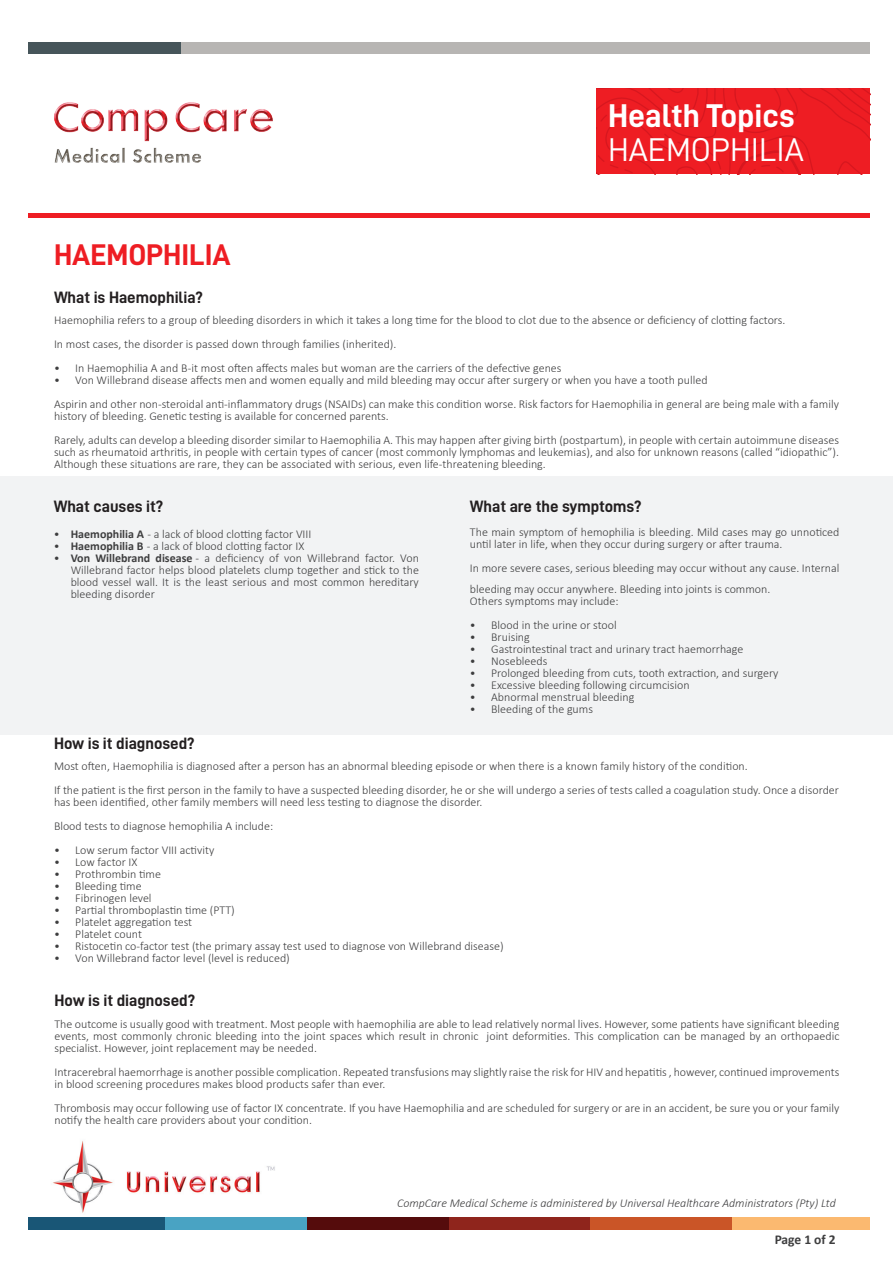
<style>
.page{position:relative;width:893px;height:1263px;background:#fff}
.page>*{position:absolute;margin:0;border:0;box-sizing:border-box;transform-origin:0 0}
.t1{font:33px "D DIN Bold";color:#fff}
.t2{font:33px "D DIN";color:#fff}
.t3{font:30px "D DIN Bold";color:#ee1d23}
.t4{font:16.5px "D DIN Bold";color:#231f20}
.t5{font:700 13.5px "Calibri";letter-spacing:-.005em;color:#3e3e3f}
.t6{font:300 12px/12px "Calibri";color:#3e3e3f}
.t7{font:italic 300 12px "Calibri";color:#3e3e3f}
.s1{font-weight:700}
</style>
<div class="page">
<div style="left:0;top:477px;width:893px;height:258px;background:#f2f3f4"></div>
<svg style="left:596px;top:88px;width:274px;height:86px;background:#ec1c22"></svg>
<hr style="left:28px;top:214px;width:842px;height:4px;background:#ee1d23">
<div style="left:28px;top:42px;width:154px;height:12px;background:#46555a"></div>
<div style="left:182px;top:42px;width:688px;height:12px;background:#b7b5b3"></div>
<img style="left:54px;top:102px;width:219px;height:61px">
<img style="left:53px;top:1141px;width:222px;height:72px">
<div style="left:28px;top:1216px;width:138px;height:13px;background:#195676"></div>
<div style="left:165px;top:1216px;width:142px;height:13px;background:#49a3c3"></div>
<div style="left:307px;top:1216px;width:142px;height:13px;background:#550c0c"></div>
<div style="left:449px;top:1216px;width:141px;height:13px;background:#8f251c"></div>
<div style="left:590px;top:1216px;width:142px;height:13px;background:#ca5527"></div>
<div style="left:732px;top:1216px;width:138px;height:13px;background:#fbb970"></div>
<h1 class="t1" style="left:608px;top:97px;width:188px">Health Topics</h1>
<h1 class="t2" style="left:608px;top:132px;width:197px">HAEMOPHILIA</h1>
<h2 class="t3" style="left:54px;top:238px;width:178px">HAEMOPHILIA</h2>
<h3 class="t4" style="left:54px;top:288px;width:151px">What is Haemophilia?</h3>
<p class="t6" style="left:54px;top:307px;width:733px;line-height:24px">Haemophilia refers to a group of bleeding disorders in which it takes a long time for the blood to clot due to the absence or deficiency of clotting factors.<br>In most cases, the disorder is passed down through families (inherited).</p>
<p class="t6" style="left:54px;top:361px;width:509px">• In Haemophilia A and B -it most often affects males but woman are the carriers of the defective genes</p>
<p class="t6" style="left:54px;top:367px;width:786px;line-height:24px">• Von Willebrand disease affects men and women equally and mild bleeding may occur after surgery or when you have a tooth pulled<br>Aspirin and other non-steroidal anti-inflammatory drugs (NSAIDs) can make this condition worse. Risk factors for Haemophilia in general are being male with a family</p>
<p class="t6" style="left:54px;top:403px;width:786px;line-height:24px">history of bleeding. Genetic testing is available for concerned parents.<br>Rarely, adults can develop a bleeding disorder similar to Haemophilia A. This may happen after giving birth (postpartum), in people with certain autoimmune diseases</p>
<p class="t6" style="left:54px;top:445px;width:786px">such as rheumatoid arthritis, in people with certain types of cancer (most commonly lymphomas and leukemias), and also for unknown reasons (called “idiopathic”).<br>Although these situations are rare, they can be associated with serious, even life-threatening bleeding.</p>
<h3 class="t4" style="left:54px;top:497px;width:111px">What causes it?</h3>
<p class="t6" style="left:54px;top:528px;width:259px">• <span class="s1">Haemophilia A</span> - a lack of blood clotting factor VIII</p>
<p class="t6" style="left:54px;top:540px;width:252px">• <span class="s1">Haemophilia B</span> - a lack of blood clotting factor IX</p>
<p class="t6" style="left:71px;top:552px;width:350px;text-align:justify;text-indent:-17px">• <span class="s1">Von Willebrand disease</span> - a deficiency of von Willebrand factor. Von Willebrand factor helps blood platelets clump together and stick to the blood vessel wall. It is the least serious and most common hereditary bleeding disorder</p>
<h3 class="t4" style="left:470px;top:497px;width:173px">What are the symptoms?</h3>
<p class="t6" style="left:470px;top:525px;width:371px">The main symptom of hemophilia is bleeding. Mild cases may go unnoticed until later in life, when they occur during surgery or after trauma.</p>
<p class="t6" style="left:470px;top:557px;width:371px;line-height:21.6px">In more severe cases, serious bleeding may occur without any cause. Internal bleeding may occur anywhere. Bleeding into joints is common.</p>
<p class="t6" style="left:470px;top:595px;width:150px">Others symptoms may include:</p>
<p class="t6" style="left:470px;top:619px;width:148px">• Blood in the urine or stool</p>
<p class="t6" style="left:470px;top:631px;width:61px">• Bruising</p>
<p class="t6" style="left:470px;top:643px;width:275px">• Gastrointestinal tract and urinary tract haemorrhage</p>
<p class="t6" style="left:470px;top:655px;width:79px">• Nosebleeds</p>
<p class="t6" style="left:470px;top:667px;width:310px">• Prolonged bleeding from cuts, tooth extraction, and surgery</p>
<p class="t6" style="left:470px;top:679px;width:221px">• Excessive bleeding following circumcision</p>
<p class="t6" style="left:470px;top:691px;width:166px">• Abnormal menstrual bleeding</p>
<p class="t6" style="left:470px;top:703px;width:125px">• Bleeding of the gums</p>
<h3 class="t4" style="left:54px;top:734px;width:142px">How is it diagnosed?</h3>
<p class="t6" style="left:54px;top:754px;width:786px;line-height:24px">Most often, Haemophilia is diagnosed after a person has an abnormal bleeding episode or when there is a known family history of the condition.<br>If the patient is the first person in the family to have a suspected bleeding disorder, he or she will undergo a series of tests called a coagulation study. Once a disorder</p>
<p class="t6" style="left:54px;top:790px;width:430px;line-height:24px">has been identified, other family members will need less testing to diagnose the disorder.<br>Blood tests to diagnose hemophilia A include:</p>
<p class="t6" style="left:54px;top:844px;width:162px">• Low serum factor VIII activity</p>
<p class="t6" style="left:54px;top:856px;width:85px">• Low factor IX</p>
<p class="t6" style="left:54px;top:868px;width:108px">• Prothrombin time</p>
<p class="t6" style="left:54px;top:880px;width:89px">• Bleeding time</p>
<p class="t6" style="left:54px;top:892px;width:99px">• Fibrinogen level</p>
<p class="t6" style="left:54px;top:904px;width:182px">• Partial thromboplastin time (PTT)</p>
<p class="t6" style="left:54px;top:916px;width:140px">• Platelet aggregation test</p>
<p class="t6" style="left:54px;top:928px;width:90px">• Platelet count</p>
<p class="t6" style="left:54px;top:940px;width:451px">• Ristocetin co-factor test (the primary assay test used to diagnose von Willebrand disease)</p>
<p class="t6" style="left:54px;top:952px;width:237px">• Von Willebrand factor level (level is reduced)</p>
<h3 class="t4" style="left:54px;top:992px;width:142px">How is it diagnosed?</h3>
<p class="t6" style="left:54px;top:1017px;width:786px;text-align:justify">The outcome is usually good with treatment. Most people with haemophilia are able to lead relatively normal lives. However, some patients have significant bleeding events, most commonly chronic bleeding into the joint spaces which result in chronic joint deformities. This complication can be managed by an orthopaedic specialist. However, joint replacement may be needed.</p>
<p class="t6" style="left:54px;top:1065px;width:786px">Intracerebral haemorrhage is another possible complication. Repeated transfusions may slightly raise the risk for HIV and hepatitis , however, continued improvements in blood screening procedures makes blood products safer than ever.</p>
<p class="t6" style="left:54px;top:1101px;width:786px">Thrombosis may occur following use of factor IX concentrate. If you have Haemophilia and are scheduled for surgery or are in an accident, be sure you or your family notify the health care providers about your condition.</p>
<p class="t7" style="left:397px;top:1196px;width:440px">CompCare Medical Scheme is administered by Universal Healthcare Administrators (Pty) Ltd</p>
<p class="t5" style="left:775px;top:1230px;width:63px">Page 1 of 2</p>
</div>
